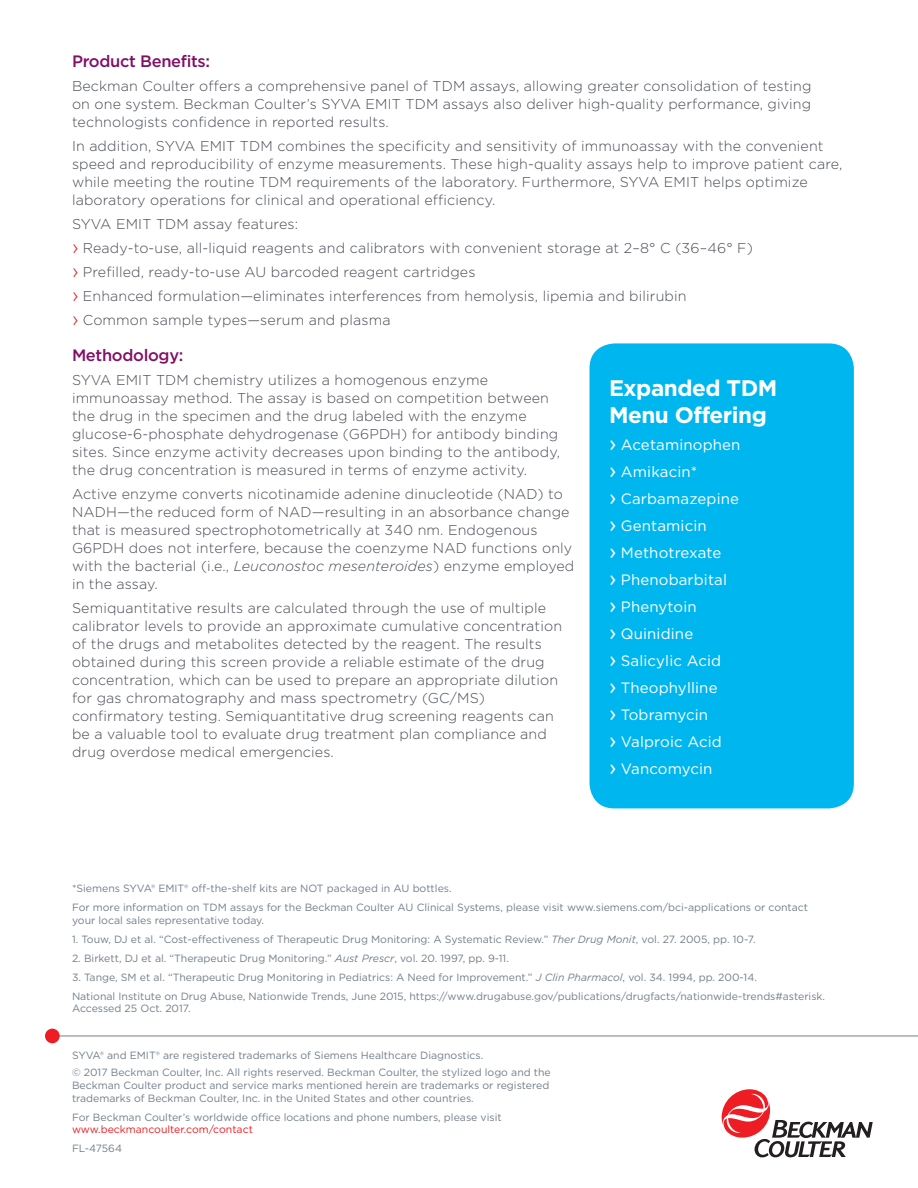
<style>
.page{position:relative;width:918px;height:1188px;background:#fff}
.page>*{position:absolute;margin:0;border:0;box-sizing:border-box;transform-origin:0 0}
.t1{font:700 22.5px/27px "Gotham";letter-spacing:-.02em;color:#fff}
.t2{font:500 16.5px "Gotham";letter-spacing:-.02em;color:#811067}
.t3{font:15px "Gotham";letter-spacing:.01em;color:#fff}
.t4{font:300 14.25px/18px "Gotham";letter-spacing:.01em;color:#464b54}
.t5{font:10.5px/12.6px "Gotham";color:#727f8a}
.s1{font-size:21px;color:#ee1d23}
.s2{font-style:italic}
.s3{font-size:22.5px}
.s4{color:#ee1d23}
</style>
<div class="page">
<svg style="left:722px;top:1089px;width:151px;height:68px"></svg>
<hr style="left:52px;top:1036px;width:866px;height:1px;background:#727f8a">
<div style="left:45px;top:1029px;width:15px;height:14px;background:#ee1d23;border-radius:50%"></div>
<div style="left:589px;top:343px;width:265px;height:465px;background:#00b6ef;border-radius:25px"></div>
<p class="t2" style="left:72px;top:51px;width:140px">Product Benefits:</p>
<p class="t4" style="left:72px;top:77px;width:741px;text-align:justify">Beckman Coulter offers a comprehensive panel of TDM assays, allowing greater consolidation of testing on one system. Beckman Coulter’s SYVA EMIT TDM assays also deliver high-quality performance, giving technologists confidence in reported results.</p>
<p class="t4" style="left:72px;top:137px;width:772px">In addition, SYVA EMIT TDM combines the specificity and sensitivity of immunoassay with the convenient speed and reproducibility of enzyme measurements. These high-quality assays help to improve patient care, while meeting the routine TDM requirements of the laboratory. Furthermore, SYVA EMIT helps optimize laboratory operations for clinical and operational efficiency.</p>
<p class="t4" style="left:72px;top:215px;width:228px">SYVA EMIT TDM assay features:</p>
<p class="t4" style="left:72px;top:239px;width:682px"><span class="s1">›</span> Ready-to-use, all-liquid reagents and calibrators with convenient storage at 2–8° C (36–46° F)</p>
<p class="t4" style="left:72px;top:263px;width:405px"><span class="s1">›</span> Prefilled, ready-to-use AU barcoded reagent cartridges</p>
<p class="t4" style="left:72px;top:287px;width:616px"><span class="s1">›</span> Enhanced formulation—eliminates interferences from hemolysis, lipemia and bilirubin</p>
<p class="t4" style="left:72px;top:311px;width:320px"><span class="s1">›</span> Common sample types—serum and plasma</p>
<p class="t2" style="left:72px;top:345px;width:113px">Methodology:</p>
<p class="t4" style="left:72px;top:371px;width:489px">SYVA EMIT TDM chemistry utilizes a homogenous enzyme immunoassay method. The assay is based on competition between the drug in the specimen and the drug labeled with the enzyme glucose-6-phosphate dehydrogenase (G6PDH) for antibody binding sites. Since enzyme activity decreases upon binding to the antibody, the drug concentration is measured in terms of enzyme activity.</p>
<p class="t4" style="left:72px;top:485px;width:504px">Active enzyme converts nicotinamide adenine dinucleotide (NAD) to NADH—the reduced form of NAD—resulting in an absorbance change that is measured spectrophotometrically at 340 nm. Endogenous G6PDH does not interfere, because the coenzyme NAD functions only with the bacterial (i.e., <span class="s2">Leuconostoc mesenteroides</span>) enzyme employed in the assay.</p>
<p class="t4" style="left:72px;top:599px;width:492px">Semiquantitative results are calculated through the use of multiple calibrator levels to provide an approximate cumulative concentration of the drugs and metabolites detected by the reagent. The results obtained during this screen provide a reliable estimate of the drug concentration, which can be used to prepare an appropriate dilution for gas chromatography and mass spectrometry (GC/MS) confirmatory testing. Semiquantitative drug screening reagents can be a valuable tool to evaluate drug treatment plan compliance and drug overdose medical emergencies.</p>
<p class="t1" style="left:609px;top:374px;width:170px">Expanded TDM<br>Menu Offering</p>
<p class="t3" style="left:609px;top:435px;width:133px"><span class="s3">›</span> Acetaminophen</p>
<p class="t3" style="left:609px;top:462px;width:90px"><span class="s3">›</span> Amikacin*</p>
<p class="t3" style="left:609px;top:489px;width:132px"><span class="s3">›</span> Carbamazepine</p>
<p class="t3" style="left:609px;top:516px;width:99px"><span class="s3">›</span> Gentamicin</p>
<p class="t3" style="left:609px;top:543px;width:114px"><span class="s3">›</span> Methotrexate</p>
<p class="t3" style="left:609px;top:570px;width:120px"><span class="s3">›</span> Phenobarbital</p>
<p class="t3" style="left:609px;top:597px;width:89px"><span class="s3">›</span> Phenytoin</p>
<p class="t3" style="left:609px;top:624px;width:86px"><span class="s3">›</span> Quinidine</p>
<p class="t3" style="left:609px;top:651px;width:114px"><span class="s3">›</span> Salicylic Acid</p>
<p class="t3" style="left:609px;top:678px;width:110px"><span class="s3">›</span> Theophylline</p>
<p class="t3" style="left:609px;top:705px;width:101px"><span class="s3">›</span> Tobramycin</p>
<p class="t3" style="left:609px;top:732px;width:114px"><span class="s3">›</span> Valproic Acid</p>
<p class="t3" style="left:609px;top:759px;width:105px"><span class="s3">›</span> Vancomycin</p>
<p class="t5" style="left:72px;top:882px;width:381px">*Siemens SYVA® EMIT® off-the-shelf kits are NOT packaged in AU bottles.</p>
<p class="t5" style="left:72px;top:901px;width:738px">For more information on TDM assays for the Beckman Coulter AU Clinical Systems, please visit www.siemens.com/bci-applications or contact your local sales representative today.</p>
<p class="t5" style="left:72px;top:933px;width:685px">1. Touw, DJ et al. “Cost-effectiveness of Therapeutic Drug Monitoring: A Systematic Review.” <span class="s2">Ther Drug Monit</span>, vol. 27. 2005, pp. 10-7.</p>
<p class="t5" style="left:72px;top:952px;width:438px">2. Birkett, DJ et al. “Therapeutic Drug Monitoring.” <span class="s2">Aust Prescr</span>, vol. 20. 1997, pp. 9-11.</p>
<p class="t5" style="left:72px;top:971px;width:686px">3. Tange, SM et al. “Therapeutic Drug Monitoring in Pediatrics: A Need for Improvement.” <span class="s2">J Clin Pharmacol</span>, vol. 34. 1994, pp. 200-14.</p>
<p class="t5" style="left:72px;top:990px;width:755px">National Institute on Drug Abuse, Nationwide Trends, June 2015, https://www.drugabuse.gov/publications/drugfacts/nationwide-trends#asterisk.<br>Accessed 25 Oct. 2017.</p>
<p class="t5" style="left:72px;top:1049px;width:413px">SYVA® and EMIT® are registered trademarks of Siemens Healthcare Diagnostics.</p>
<p class="t5" style="left:72px;top:1066px;width:480px">© 2017 Beckman Coulter, Inc. All rights reserved. Beckman Coulter, the stylized logo and the<br>Beckman Coulter product and service marks mentioned herein are trademarks or registered trademarks of Beckman Coulter, Inc. in the United States and other countries.</p>
<p class="t5" style="left:72px;top:1110px;width:431px">For Beckman Coulter’s worldwide office locations and phone numbers, please visit <span class="s4">www.beckmancoulter.com/contact</span></p>
<p class="t5" style="left:72px;top:1142px;width:52px">FL-47564</p>
</div>
